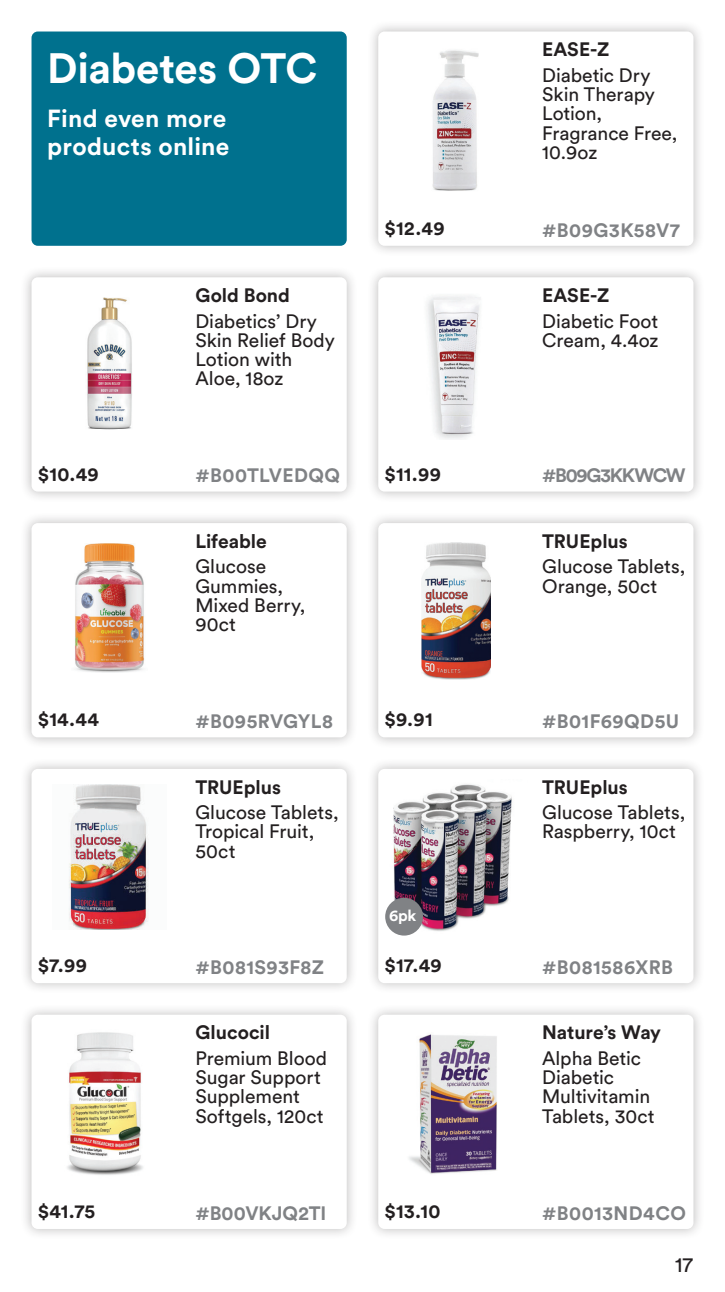
<style>
.page{position:relative;width:725px;height:1292px;background:#fff}
.page>*{position:absolute;margin:0;border:0;box-sizing:border-box;transform-origin:0 0}
.t1{font:700 42px "Circular Std";letter-spacing:-.01em;color:#fff}
.t2{font:700 24.5px/28px "Circular Std";letter-spacing:.01em;color:#fff}
.t3{font:21px "Circular Std";color:#231f20}
.t4{font:19.25px/19.2px "Circular Std";color:#231f20}
.t5{font:700 19.25px "Circular Std";color:#231f20}
.t6{font:700 19.25px "Circular Std";letter-spacing:.025em;color:#808285}
.t7{font:700 19.25px "Circular Std";letter-spacing:-.06em;color:#808285}
.t8{font:700 19.25px "Circular Std";color:#808285}
.t9{font:700 15.75px "Circular Std";color:#fff}
</style>
<div class="page">
<div style="left:32px;top:32px;width:314px;height:214px;background:#00718e;border-radius:6px"></div>
<div style="left:367px;top:20px;width:337px;height:237px;background:#231f20;opacity:.3"></div>
<div style="left:378px;top:32px;width:315px;height:214px;background:#fff;border-radius:6px"></div>
<div style="left:367px;top:266px;width:337px;height:237px;background:#231f20;opacity:.3"></div>
<div style="left:378px;top:277px;width:315px;height:214px;background:#fff;border-radius:6px"></div>
<div style="left:367px;top:511px;width:337px;height:237px;background:#231f20;opacity:.3"></div>
<div style="left:378px;top:523px;width:315px;height:214px;background:#fff;border-radius:6px"></div>
<div style="left:367px;top:757px;width:337px;height:237px;background:#231f20;opacity:.3"></div>
<div style="left:378px;top:769px;width:315px;height:214px;background:#fff;border-radius:6px"></div>
<div style="left:20px;top:266px;width:338px;height:237px;background:#231f20;opacity:.3"></div>
<div style="left:32px;top:277px;width:314px;height:214px;background:#fff;border-radius:6px"></div>
<div style="left:20px;top:511px;width:338px;height:237px;background:#231f20;opacity:.3"></div>
<div style="left:32px;top:523px;width:314px;height:214px;background:#fff;border-radius:6px"></div>
<div style="left:20px;top:757px;width:338px;height:237px;background:#231f20;opacity:.3"></div>
<div style="left:32px;top:769px;width:314px;height:214px;background:#fff;border-radius:6px"></div>
<div style="left:20px;top:1003px;width:338px;height:237px;background:#231f20;opacity:.3"></div>
<div style="left:32px;top:1014px;width:314px;height:214px;background:#fff;border-radius:6px"></div>
<img style="left:432px;top:50px;width:47px;height:141px">
<img style="left:427px;top:296px;width:53px;height:143px">
<img style="left:421px;top:542px;width:70px;height:137px">
<img style="left:385px;top:784px;width:127px;height:149px">
<img style="left:87px;top:297px;width:45px;height:133px">
<img style="left:75px;top:543px;width:69px;height:129px">
<img style="left:69px;top:784px;width:80px;height:145px">
<img style="left:67px;top:1032px;width:76px;height:143px">
<div style="left:367px;top:1003px;width:337px;height:237px;background:#231f20;opacity:.3"></div>
<div style="left:378px;top:1014px;width:315px;height:214px;background:#fff;border-radius:6px"></div>
<img style="left:409px;top:1034px;width:88px;height:140px">
<div style="left:385px;top:897px;width:38px;height:38px;background:#808285;border-radius:50%"></div>
<h2 class="t1" style="left:47px;top:41px;width:272px">Diabetes OTC</h2>
<p class="t2" style="left:47px;top:104px;width:184px">Find even more products online</p>
<p class="t5" style="left:542px;top:37px;width:69px">EASE-Z</p>
<p class="t4" style="left:542px;top:65px;width:137px">Diabetic Dry<br>Skin Therapy<br>Lotion,<br>Fragrance Free,<br>10.9oz</p>
<p class="t5" style="left:384px;top:216px;width:62px">$12.49</p>
<p class="t6" style="left:542px;top:217px;width:139px">#B09G3K58V7</p>
<p class="t5" style="left:195px;top:283px;width:96px">Gold Bond</p>
<p class="t4" style="left:195px;top:311px;width:141px">Diabetics’ Dry<br>Skin Relief Body<br>Lotion with<br>Aloe, 18oz</p>
<p class="t5" style="left:542px;top:283px;width:69px">EASE-Z</p>
<p class="t4" style="left:542px;top:311px;width:118px">Diabetic Foot<br>Cream, 4.4oz</p>
<p class="t5" style="left:38px;top:461px;width:62px">$10.49</p>
<p class="t6" style="left:195px;top:463px;width:146px">#B00TLVEDQQ</p>
<p class="t5" style="left:384px;top:461px;width:58px">$11.99</p>
<p class="t7" style="left:542px;top:463px;width:145px">#B09G3KKWCW</p>
<p class="t5" style="left:195px;top:528px;width:73px">Lifeable</p>
<p class="t4" style="left:195px;top:556px;width:111px">Glucose<br>Gummies,<br>Mixed Berry,<br>90ct</p>
<p class="t5" style="left:542px;top:528px;width:87px">TRUEplus</p>
<p class="t4" style="left:542px;top:557px;width:145px">Glucose Tablets,<br>Orange, 50ct</p>
<p class="t5" style="left:38px;top:707px;width:63px">$14.44</p>
<p class="t6" style="left:195px;top:709px;width:139px">#B095RVGYL8</p>
<p class="t5" style="left:384px;top:707px;width:50px">$9.91</p>
<p class="t6" style="left:542px;top:709px;width:139px">#B01F69QD5U</p>
<p class="t5" style="left:195px;top:774px;width:87px">TRUEplus</p>
<p class="t4" style="left:195px;top:802px;width:145px">Glucose Tablets,<br>Tropical Fruit,<br>50ct</p>
<p class="t5" style="left:542px;top:774px;width:87px">TRUEplus</p>
<p class="t4" style="left:542px;top:802px;width:145px">Glucose Tablets,<br>Raspberry, 10ct</p>
<p class="t9" style="left:389px;top:905px;width:29px">6pk</p>
<p class="t5" style="left:38px;top:953px;width:51px">$7.99</p>
<p class="t6" style="left:195px;top:955px;width:130px">#B081S93F8Z</p>
<p class="t5" style="left:384px;top:953px;width:59px">$17.49</p>
<p class="t6" style="left:542px;top:954px;width:132px">#B081586XRB</p>
<p class="t5" style="left:195px;top:1020px;width:76px">Glucocil</p>
<p class="t4" style="left:195px;top:1048px;width:133px">Premium Blood<br>Sugar Support<br>Supplement<br>Softgels, 120ct</p>
<p class="t5" style="left:542px;top:1020px;width:120px">Nature’s Way</p>
<p class="t4" style="left:542px;top:1048px;width:114px">Alpha Betic<br>Diabetic<br>Multivitamin<br>Tablets, 30ct</p>
<p class="t5" style="left:38px;top:1198px;width:59px">$41.75</p>
<p class="t8" style="left:195px;top:1200px;width:132px">#B00VKJQ2TI</p>
<p class="t5" style="left:384px;top:1198px;width:57px">$13.10</p>
<p class="t6" style="left:542px;top:1200px;width:145px">#B0013ND4CO</p>
<p class="t3" style="left:675px;top:1251px;width:19px">17</p>
</div>
